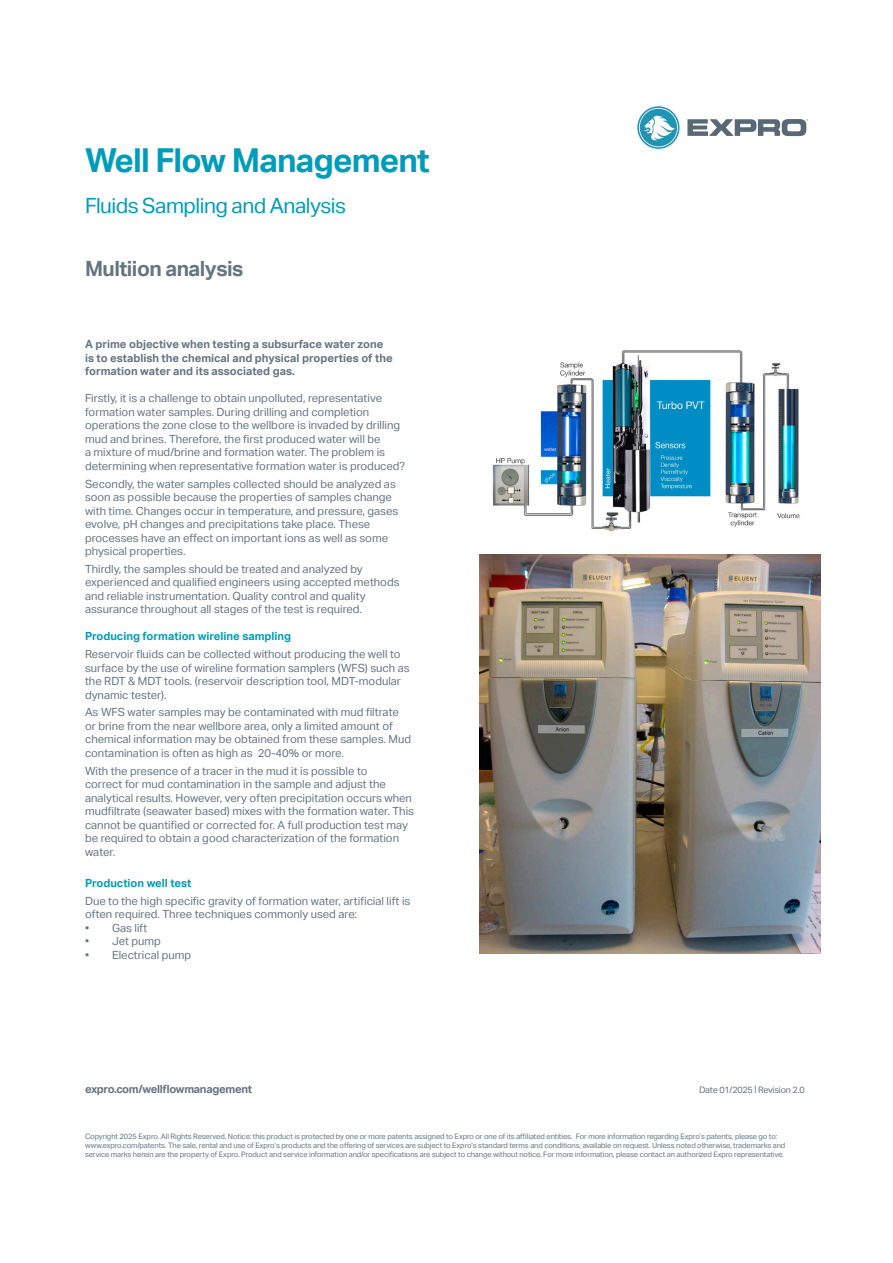
<style>
.page{position:relative;width:893px;height:1263px;background:#fff}
.page>*{position:absolute;margin:0;border:0;box-sizing:border-box;transform-origin:0 0}
.t1{font:700 33px "Aktiv Grotesk";letter-spacing:-.025em;color:#009cb9}
.t2{font:21px "Aktiv Grotesk";letter-spacing:-.025em;color:#009cb9}
.t3{font:700 21px "Aktiv Grotesk";letter-spacing:-.025em;color:#647582}
.t4{font:11.25px/13.5px "Aktiv Grotesk";color:#647582}
.t5{font:700 11.25px/13.5px "Aktiv Grotesk";color:#647582}
.t6{font:700 11.25px "Aktiv Grotesk";color:#009cb9}
.t7{font:700 11.25px "Aktiv Grotesk";letter-spacing:-.025em;color:#647582}
.t8{font:9px "Aktiv Grotesk";letter-spacing:-.025em;color:#647582}
.t9{font:7.5px/9px "Aktiv Grotesk";letter-spacing:-.015em;color:#647582}
</style>
<div class="page">
<svg style="left:637px;top:106px;width:42px;height:43px"></svg>
<svg style="left:687px;top:119px;width:121px;height:17px"></svg>
<img style="left:479px;top:554px;width:341px;height:399px">
<img style="left:492px;top:350px;width:308px;height:182px">
<p class="t1" style="left:85px;top:142px;width:346px">Well Flow Management</p>
<p class="t2" style="left:85px;top:193px;width:263px">Fluids Sampling and Analysis</p>
<p class="t3" style="left:85px;top:257px;width:160px">Multiion analysis</p>
<p class="t5" style="left:85px;top:338px;width:309px">A prime objective when testing a subsurface water zone is to establish the chemical and physical properties of the formation water and its associated gas.</p>
<p class="t4" style="left:85px;top:392px;width:322px">Firstly, it is a challenge to obtain unpolluted, representative formation water samples. During drilling and completion operations the zone close to the wellbore is invaded by drilling mud and brines. Therefore, the first produced water will be<br>a mixture of mud/brine and formation water. The problem is determining when representative formation water is produced?</p>
<p class="t4" style="left:85px;top:477px;width:312px">Secondly, the water samples collected should be analyzed as</p>
<p class="t4" style="left:85px;top:490px;width:315px">soon as possible because the properties of samples change with time. Changes occur in temperature, and pressure, gases evolve, pH changes and precipitations take place. These processes have an effect on important ions as well as some physical properties.</p>
<p class="t4" style="left:85px;top:562px;width:316px">Thirdly, the samples should be treated and analyzed by experienced and qualified engineers using accepted methods and reliable instrumentation. Quality control and quality assurance throughout all stages of the test is required.</p>
<p class="t6" style="left:85px;top:630px;width:208px">Producing formation wireline sampling</p>
<p class="t4" style="left:85px;top:647px;width:326px">Reservoir fluids can be collected without producing the well to surface by the use of wireline formation samplers (WFS) such as the RDT &amp; MDT tools. (reservoir description tool, MDT-modular dynamic tester).</p>
<p class="t4" style="left:85px;top:706px;width:328px">As WFS water samples may be contaminated with mud filtrate or brine from the near wellbore area, only a limited amount of chemical information may be obtained from these samples. Mud contamination is often as high as 20-40% or more.</p>
<p class="t4" style="left:85px;top:764px;width:330px">With the presence of a tracer in the mud it is possible to<br>correct for mud contamination in the sample and adjust the analytical results. However, very often precipitation occurs when mudfiltrate (seawater based) mixes with the formation water. This cannot be quantified or corrected for. A full production test may be required to obtain a good characterization of the formation water.</p>
<p class="t6" style="left:85px;top:876px;width:108px">Production well test</p>
<p class="t4" style="left:85px;top:894px;width:327px">Due to the high specific gravity of formation water, artificial lift is often required. Three techniques commonly used are:</p>
<p class="t4" style="left:85px;top:921px;width:64px">• Gas lift</p>
<p class="t4" style="left:85px;top:934px;width:77px">• Jet pump</p>
<p class="t4" style="left:85px;top:948px;width:108px">• Electrical pump</p>
<p class="t7" style="left:85px;top:1082px;width:168px">expro.com/wellflowmanagement</p>
<p class="t8" style="left:699px;top:1084px;width:107px">Date 01/2025 | Revision 2.0</p>
<p class="t9" style="left:85px;top:1131px;width:702px">Copyright 2025 Expro. All Rights Reserved. Notice: this product is protected by one or more patents assigned to Expro or one of its affiliated entities. For more information regarding Expro’s patents, please go to: www.expro.com/patents. The sale, rental and use of Expro’s products and the offering of services are subject to Expro’s standard terms and conditions, available on request. Unless noted otherwise, trademarks and service marks herein are the property of Expro. Product and service information and/or specifications are subject to change without notice. For more information, please contact an authorized Expro representative.</p>
</div>
